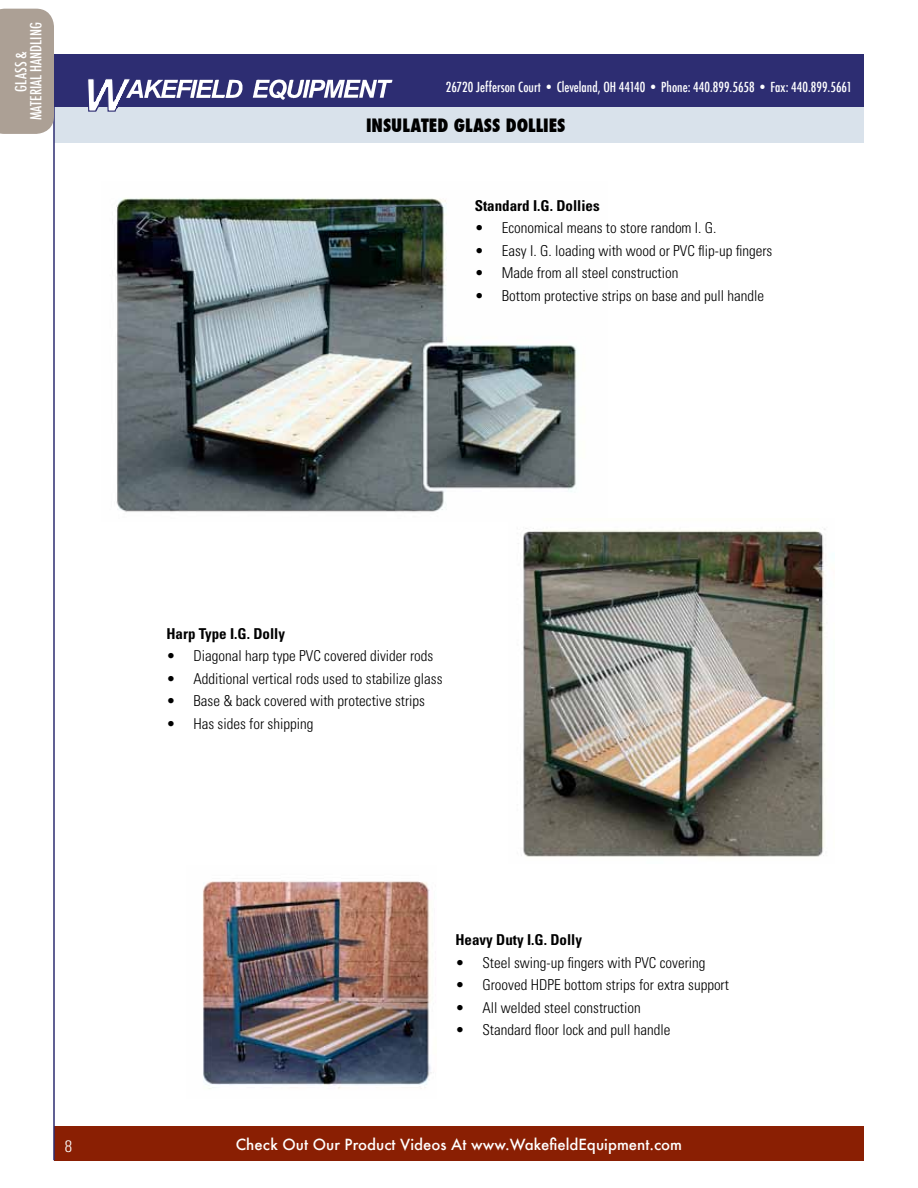
<style>
.page{position:relative;width:918px;height:1188px;background:#fff}
.page>*{position:absolute;margin:0;border:0;box-sizing:border-box;transform-origin:0 0}
.t1{font:800 condensed 18px "Futura";color:#000}
.t2{font:300 condensed 16.5px "Univers";color:#fff}
.t3{font:300 condensed 15px "Univers";color:#000}
.t4{font:700 condensed 15px "Univers";color:#000}
.t5{font:500 15px "Futura";color:#fff}
.t6{font:500 condensed 15px/15px "Futura";color:#fff;text-align:center}
.t7{font:500 condensed 13.5px "Futura";color:#fff}
</style>
<div class="page">
<div style="left:55px;top:90px;width:809px;height:52px;background:#d9e2eb"></div>
<div style="left:54px;top:1126px;width:809px;height:34px;background:#8a1f03"></div>
<div style="left:53px;top:55px;width:811px;height:52px;background:#2d2d72"></div>
<hr style="left:53px;top:55px;width:2px;height:1105px;background:#2d2d72">
<svg style="left:253px;top:79px;width:139px;height:21px"></svg>
<svg style="left:88px;top:79px;width:154px;height:33px"></svg>
<img style="left:116px;top:198px;width:461px;height:314px">
<img style="left:518px;top:528px;width:308px;height:330px">
<img style="left:203px;top:880px;width:230px;height:209px">
<div style="left:0;top:9px;width:54px;height:125px;background:#aca095"></div>
<p class="t6" style="left:14px;top:120px;width:99px;rotate:-90deg">GLASS &amp;<br>MATERIAL HANDLING</p>
<p class="t7" style="left:446px;top:79px;width:408px">26720 Jefferson Court • Cleveland, OH 44140 • Phone: 440.899.5658 • Fax: 440.899.5661</p>
<p class="t1" style="left:366px;top:113px;width:201px">INSULATED GLASS DOLLIES</p>
<p class="t4" style="left:475px;top:196px;width:126px">Standard I.G. Dollies</p>
<p class="t3" style="left:475px;top:219px;width:243px">• Economical means to store random I. G.</p>
<p class="t3" style="left:475px;top:241px;width:299px">• Easy I. G. loading with wood or PVC flip-up fingers</p>
<p class="t3" style="left:475px;top:264px;width:205px">• Made from all steel construction</p>
<p class="t3" style="left:475px;top:286px;width:291px">• Bottom protective strips on base and pull handle</p>
<p class="t2" style="left:65px;top:1137px;width:9px">8</p>
<p class="t4" style="left:166px;top:624px;width:120px">Harp Type I.G. Dolly</p>
<p class="t3" style="left:166px;top:647px;width:268px">• Diagonal harp type PVC covered divider rods</p>
<p class="t3" style="left:166px;top:670px;width:278px">• Additional vertical rods used to stabilize glass</p>
<p class="t3" style="left:166px;top:692px;width:260px">• Base &amp; back covered with protective strips</p>
<p class="t3" style="left:166px;top:715px;width:148px">• Has sides for shipping</p>
<p class="t4" style="left:455px;top:931px;width:128px">Heavy Duty I.G. Dolly</p>
<p class="t3" style="left:455px;top:953px;width:252px">• Steel swing-up fingers with PVC covering</p>
<p class="t3" style="left:455px;top:976px;width:275px">• Grooved HDPE bottom strips for extra support</p>
<p class="t3" style="left:455px;top:998px;width:187px">• All welded steel construction</p>
<p class="t3" style="left:455px;top:1021px;width:217px">• Standard floor lock and pull handle</p>
<p class="t5" style="left:236px;top:1134px;width:448px">Check Out Our Product Videos At www.WakefieldEquipment.com</p>
</div>
